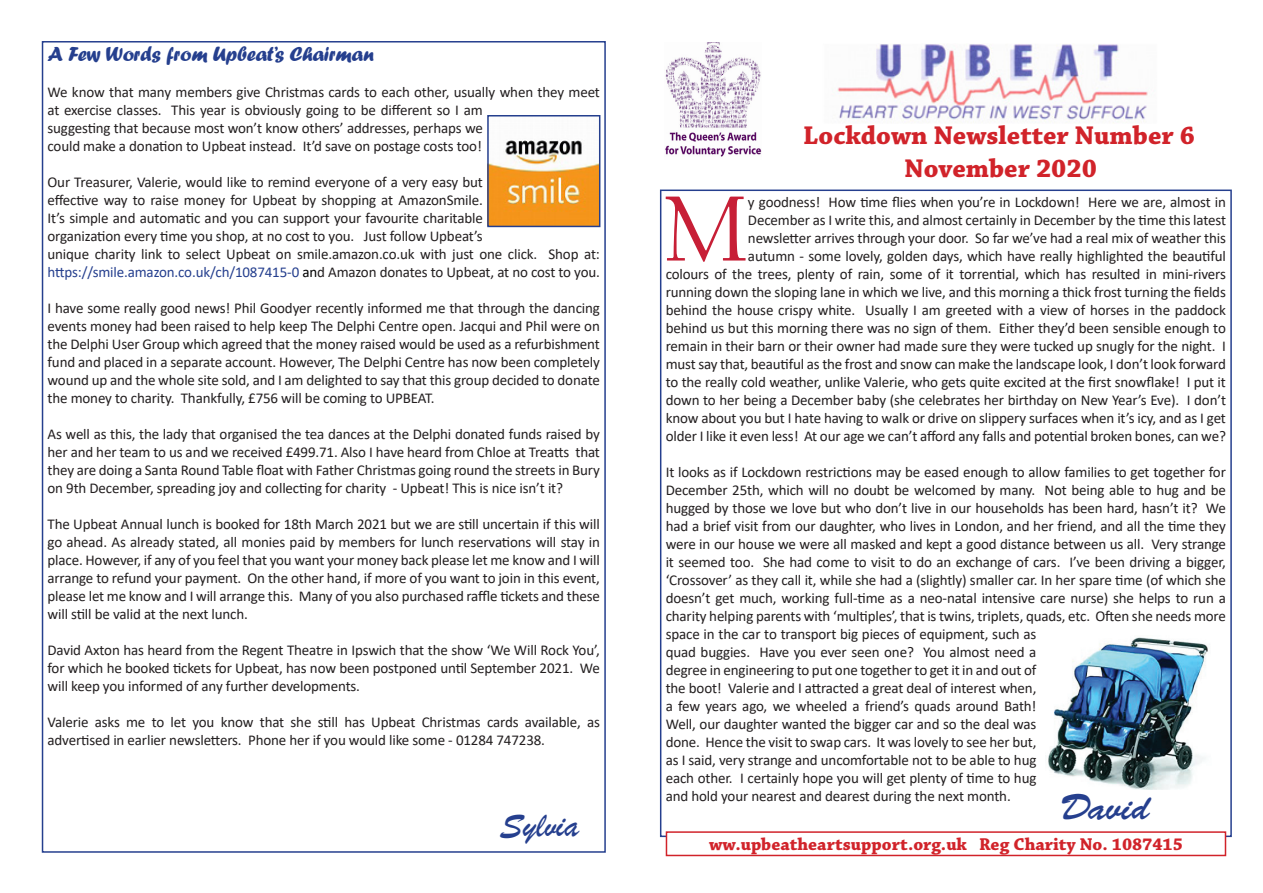
<style>
.page{position:relative;width:1263px;height:893px;background:#fff}
.page>*{position:absolute;margin:0;border:0;box-sizing:border-box;transform-origin:0 0}
.t1{font:96.3px "Californian FB";color:#c71f36}
.t2{font:36px "Brush Script";color:#253f8e}
.t3{font:36px "Brush Script Std";color:#253f8e}
.t4{font:700 27px "Chaparral Pro";color:#d1232a}
.t5{font:21px "Forte";letter-spacing:-.01em;color:#253f8e}
.t6{font:700 18px "Chaparral Pro";color:#d1232a}
.t7{font:15px/18px "Calibri";letter-spacing:-.01em;color:#231f20}
.s1{color:#253f8e}
.s2{color:#000}
</style>
<div class="page">
<img style="left:837px;top:45px;width:311px;height:77px">
<img style="left:665px;top:43px;width:96px;height:114px">
<img style="left:490px;top:140px;width:107px;height:84px">
<div style="left:487px;top:115px;width:113px;height:112px;border:2px solid #253f8e"></div>
<img style="left:1048px;top:637px;width:160px;height:153px">
<div style="left:666px;top:831px;width:560px;height:25px;border:2px solid #d1232a"></div>
<p class="t5" style="left:48px;top:42px;width:328px">A Few Words from Upbeat’s Chairman</p>
<p class="t7" style="left:48px;top:83px;width:554px">We know that many members give Christmas cards to each other, usually when they meet at exercise classes. This year is obviously going to be different so I am<br>suggesting that because most won’t know others’ addresses, perhaps we<br>could make a donation to Upbeat instead. It’d save on postage costs too!</p>
<p class="t7" style="left:48px;top:173px;width:554px">Our Treasurer, Valerie, would like to remind everyone of a very easy but<br>effective way to raise money for Upbeat by shopping at AmazonSmile.<br>It’s simple and automatic and you can support your favourite charitable<br>organization every time you shop, at no cost to you. Just follow Upbeat’s<br>unique charity link to select Upbeat on smile.amazon.co.uk with just one click. Shop at: <span class="s1">https://smile.amazon.co.uk/ch/1087415-0</span> <span class="s2">an</span>d Amazon donates to Upbeat, at no cost to you.</p>
<p class="t7" style="left:48px;top:299px;width:554px;text-align:justify">I have some really good news! Phil Goodyer recently informed me that through the dancing events money had been raised to help keep The Delphi Centre open. Jacqui and Phil were on the Delphi User Group which agreed that the money raised would be used as a refurbishment fund and placed in a separate account. However, The Delphi Centre has now been completely wound up and the whole site sold, and I am delighted to say that this group decided to donate the money to charity. Thankfully, £756 will be coming to UPBEAT.</p>
<p class="t7" style="left:48px;top:425px;width:554px;text-align:justify">As well as this, the lady that organised the tea dances at the Delphi donated funds raised by her and her team to us and we received £499.71. Also I have heard from Chloe at Treatts that they are doing a Santa Round Table float with Father Christmas going round the streets in Bury on 9th December, spreading joy and collecting for charity - Upbeat! This is nice isn’t it?</p>
<p class="t7" style="left:48px;top:515px;width:554px;text-align:justify">The Upbeat Annual lunch is booked for 18th March 2021 but we are still uncertain if this will go ahead. As already stated, all monies paid by members for lunch reservations will stay in place. However, if any of you feel that you want your money back please let me know and I will arrange to refund your payment. On the other hand, if more of you want to join in this event, please let me know and I will arrange this. Many of you also purchased raffle tickets and these will still be valid at the next lunch.</p>
<p class="t7" style="left:48px;top:641px;width:554px;text-align:justify">David Axton has heard from the Regent Theatre in Ipswich that the show ‘We Will Rock You’, for which he booked tickets for Upbeat, has now been postponed until September 2021. We will keep you informed of any further developments.</p>
<p class="t7" style="left:48px;top:713px;width:554px">Valerie asks me to let you know that she still has Upbeat Christmas cards available, as advertised in earlier newsletters. Phone her if you would like some - 01284 747238.</p>
<p class="t2" style="left:500px;top:803px;width:81px">Sylvia</p>
<p class="t4" style="left:803px;top:120px;width:394px">Lockdown Newsletter Number 6</p>
<p class="t4" style="left:905px;top:152px;width:194px">November 2020</p>
<p class="t7" style="left:666px;top:192px;width:562px;text-align:right">y goodness! How time flies when you’re in Lockdown! Here we are, almost in<br>December as I write this, and almost certainly in December by the time this latest<br>newsletter arrives through your door. So far we’ve had a real mix of weather this<br>autumn - some lovely, golden days, which have really highlighted the beautiful<br>colours of the trees, plenty of rain, some of it torrential, which has resulted in mini-rivers running down the sloping lane in which we live, and this morning a thick frost turning the fields behind the house crispy white. Usually I am greeted with a view of horses in the paddock behind us but this morning there was no sign of them. Either they’d been sensible enough to remain in their barn or their owner had made sure they were tucked up snugly for the night. I must say that, beautiful as the frost and snow can make the landscape look, I don’t look forward to the really cold weather, unlike Valerie, who gets quite excited at the first snowflake! I put it down to her being a December baby (she celebrates her birthday on New Year’s Eve). I don’t know about you but I hate having to walk or drive on slippery surfaces when it’s icy, and as I get older I like it even less! At our age we can’t afford any falls and potential broken bones, can we?</p>
<p class="t7" style="left:666px;top:462px;width:562px">It looks as if Lockdown restrictions may be eased enough to allow families to get together for December 25th, which will no doubt be welcomed by many. Not being able to hug and be hugged by those we love but who don’t live in our households has been hard, hasn’t it? We had a brief visit from our daughter, who lives in London, and her friend, and all the time they were in our house we were all masked and kept a good distance between us all. Very strange it seemed too. She had come to visit to do an exchange of cars. I’ve been driving a bigger, ‘Crossover’ as they call it, while she had a (slightly) smaller car. In her spare time (of which she doesn’t get much, working full-time as a neo-natal intensive care nurse) she helps to run a charity helping parents with ‘multiples’, that is twins, triplets, quads, etc. Often she needs more space in the car to transport big pieces of equipment, such as<br>quad buggies. Have you ever seen one? You almost need a<br>degree in engineering to put one together to get it in and out of<br>the boot! Valerie and I attracted a great deal of interest when,<br>a few years ago, we wheeled a friend’s quads around Bath!<br>Well, our daughter wanted the bigger car and so the deal was<br>done. Hence the visit to swap cars. It was lovely to see her but,<br>as I said, very strange and uncomfortable not to be able to hug<br>each other. I certainly hope you will get plenty of time to hug<br>and hold your nearest and dearest during the next month.</p>
<p class="t6" style="left:709px;top:834px;width:475px">ww.upbeatheartsupport.org.uk Reg Charity No. 1087415</p>
<p class="t1" style="left:661px;top:176px;width:89px">M</p>
<p class="t3" style="left:1060px;top:787px;width:91px">David</p>
</div>
